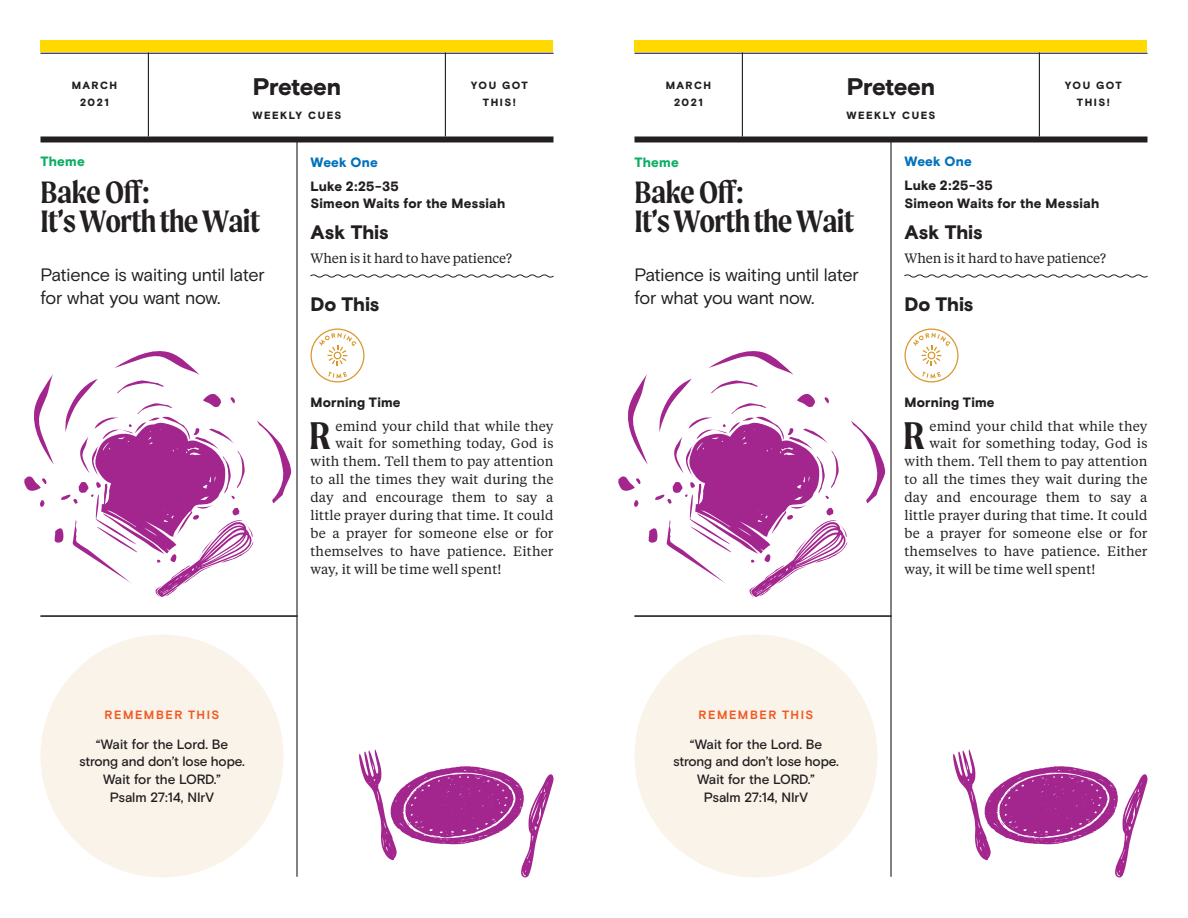
<style>
.page{position:relative;width:1188px;height:918px;background:#fff}
.page>*{position:absolute;margin:0;border:0;box-sizing:border-box;transform-origin:0 0}
.t1{font:600 41.25px "Moret";color:#231f20}
.t2{font:600 33px/30px "Moret";letter-spacing:-.02em;color:#231f20}
.t3{font:900 24px "Basis Grotesque";letter-spacing:-.025em;color:#231f20}
.t4{font:900 19.5px "Basis Grotesque";letter-spacing:-.005em;color:#231f20}
.t5{font:18px/24px "Basis Grotesque";letter-spacing:-.02em;color:#231f20}
.t6{font:13.5px "Tiempos Text";letter-spacing:.01em;color:#231f20}
.t7{font:500 13.5px/18px "Basis Grotesque";letter-spacing:-.01em;color:#231f20;text-align:center}
.t8{font:900 13.5px/18px "Basis Grotesque";letter-spacing:.015em;color:#231f20}
.t9{font:13.5px "Tiempos Text";letter-spacing:-.01em;color:#231f20}
.t10{font:900 13.5px "Basis Grotesque";letter-spacing:.015em;color:#0071bb}
.t11{font:900 13.5px "Basis Grotesque";letter-spacing:.015em;color:#0bae62}
.t12{font:700 12px "Basis Grotesque";letter-spacing:.13em;color:#f15921}
.t13{font:900 10.5px/18px "Basis Grotesque";letter-spacing:.135em;color:#231f20;text-align:center}
</style>
<div class="page">
<div style="left:40px;top:40px;width:514px;height:12px;background:#ffd900"></div>
<div style="left:634px;top:40px;width:514px;height:12px;background:#ffd900"></div>
<hr style="left:148px;top:52px;width:1px;height:84px;background:#231f20">
<hr style="left:742px;top:52px;width:1px;height:84px;background:#231f20">
<hr style="left:445px;top:52px;width:1px;height:84px;background:#231f20">
<hr style="left:1039px;top:52px;width:1px;height:84px;background:#231f20">
<hr style="left:40px;top:53px;width:514px;height:1px;background:#231f20">
<hr style="left:634px;top:53px;width:514px;height:1px;background:#231f20">
<div style="left:40px;top:136px;width:514px;height:6px;background:#231f20"></div>
<div style="left:634px;top:136px;width:514px;height:6px;background:#231f20"></div>
<hr style="left:296px;top:142px;width:2px;height:735px;background:#231f20">
<hr style="left:890px;top:142px;width:2px;height:735px;background:#231f20">
<hr style="left:40px;top:616px;width:257px;height:1px;background:#231f20">
<hr style="left:634px;top:616px;width:257px;height:1px;background:#231f20">
<svg style="left:310px;top:274px;width:244px;height:4px"></svg>
<svg style="left:310px;top:329px;width:54px;height:54px"></svg>
<svg style="left:904px;top:274px;width:244px;height:4px"></svg>
<svg style="left:904px;top:329px;width:54px;height:54px"></svg>
<div style="left:40px;top:634px;width:244px;height:244px;background:#f9f3ea;border-radius:50%"></div>
<div style="left:634px;top:634px;width:244px;height:244px;background:#f9f3ea;border-radius:50%"></div>
<svg style="left:359px;top:749px;width:195px;height:129px"></svg>
<svg style="left:953px;top:749px;width:195px;height:129px"></svg>
<svg style="left:24px;top:351px;width:267px;height:247px"></svg>
<svg style="left:618px;top:351px;width:267px;height:247px"></svg>
<h3 class="t3" style="left:253px;top:72px;width:90px">Preteen</h3>
<p class="t13" style="left:252px;top:106px;width:91px">WEEKLY CUES</p>
<h3 class="t3" style="left:847px;top:72px;width:90px">Preteen</h3>
<p class="t13" style="left:846px;top:106px;width:91px">WEEKLY CUES</p>
<p class="t13" style="left:72px;top:76px;width:47px">MARCH<br>2021</p>
<p class="t13" style="left:666px;top:76px;width:47px">MARCH<br>2021</p>
<p class="t13" style="left:471px;top:76px;width:58px">YOU GOT<br>THIS!</p>
<p class="t13" style="left:1065px;top:76px;width:58px">YOU GOT<br>THIS!</p>
<p class="t11" style="left:41px;top:154px;width:46px">Theme</p>
<h2 class="t2" style="left:40px;top:176px;width:221px">Bake Off:<br>It’s Worth the Wait</h2>
<h3 class="t5" style="left:40px;top:263px;width:226px">Patience is waiting until later for what you want now.</h3>
<p class="t10" style="left:310px;top:154px;width:69px">Week One</p>
<p class="t8" style="left:310px;top:178px;width:196px">Luke 2:25-35<br>Simeon Waits for the Messiah</p>
<h3 class="t4" style="left:310px;top:220px;width:80px">Ask This</h3>
<p class="t9" style="left:310px;top:249px;width:203px">When is it hard to have patience?</p>
<h3 class="t4" style="left:310px;top:292px;width:71px">Do This</h3>
<p class="t8" style="left:310px;top:394px;width:92px">Morning Time</p>
<h1 class="t1" style="left:309px;top:411px;width:23px">R</h1>
<p class="t6" style="left:336px;top:417px;width:219px">emind your child that while they</p>
<p class="t6" style="left:336px;top:435px;width:219px">wait for something today, God is</p>
<p class="t6" style="left:310px;top:453px;width:245px">with them. Tell them to pay attention</p>
<p class="t6" style="left:310px;top:471px;width:245px">to all the times they wait during the</p>
<p class="t6" style="left:310px;top:489px;width:244px">day and encourage them to say a</p>
<p class="t6" style="left:310px;top:507px;width:244px">little prayer during that time. It could</p>
<p class="t6" style="left:310px;top:525px;width:245px">be a prayer for someone else or for</p>
<p class="t6" style="left:310px;top:543px;width:245px">themselves to have patience. Either</p>
<p class="t6" style="left:310px;top:561px;width:192px">way, it will be time well spent!</p>
<p class="t12" style="left:105px;top:707px;width:116px">REMEMBER THIS</p>
<p class="t7" style="left:79px;top:735px;width:167px">“Wait for the Lord. Be strong and don’t lose hope.<br>Wait for the LORD.”<br>Psalm 27:14, NIrV</p>
<p class="t11" style="left:634px;top:154px;width:46px">Theme</p>
<h2 class="t2" style="left:634px;top:176px;width:221px">Bake Off:<br>It’s Worth the Wait</h2>
<h3 class="t5" style="left:634px;top:263px;width:226px">Patience is waiting until later for what you want now.</h3>
<p class="t10" style="left:904px;top:154px;width:69px">Week One</p>
<p class="t8" style="left:904px;top:177px;width:196px">Luke 2:25-35<br>Simeon Waits for the Messiah</p>
<h3 class="t4" style="left:904px;top:220px;width:80px">Ask This</h3>
<p class="t9" style="left:904px;top:249px;width:203px">When is it hard to have patience?</p>
<h3 class="t4" style="left:904px;top:292px;width:71px">Do This</h3>
<p class="t8" style="left:904px;top:394px;width:92px">Morning Time</p>
<h1 class="t1" style="left:903px;top:411px;width:23px">R</h1>
<p class="t6" style="left:930px;top:417px;width:219px">emind your child that while they</p>
<p class="t6" style="left:930px;top:435px;width:219px">wait for something today, God is</p>
<p class="t6" style="left:904px;top:453px;width:245px">with them. Tell them to pay attention</p>
<p class="t6" style="left:904px;top:471px;width:245px">to all the times they wait during the</p>
<p class="t6" style="left:904px;top:489px;width:244px">day and encourage them to say a</p>
<p class="t6" style="left:904px;top:507px;width:244px">little prayer during that time. It could</p>
<p class="t6" style="left:904px;top:525px;width:244px">be a prayer for someone else or for</p>
<p class="t6" style="left:904px;top:543px;width:245px">themselves to have patience. Either</p>
<p class="t6" style="left:904px;top:561px;width:192px">way, it will be time well spent!</p>
<p class="t12" style="left:699px;top:707px;width:116px">REMEMBER THIS</p>
<p class="t7" style="left:673px;top:735px;width:167px">“Wait for the Lord. Be strong and don’t lose hope.<br>Wait for the LORD.”<br>Psalm 27:14, NIrV</p>
</div>
